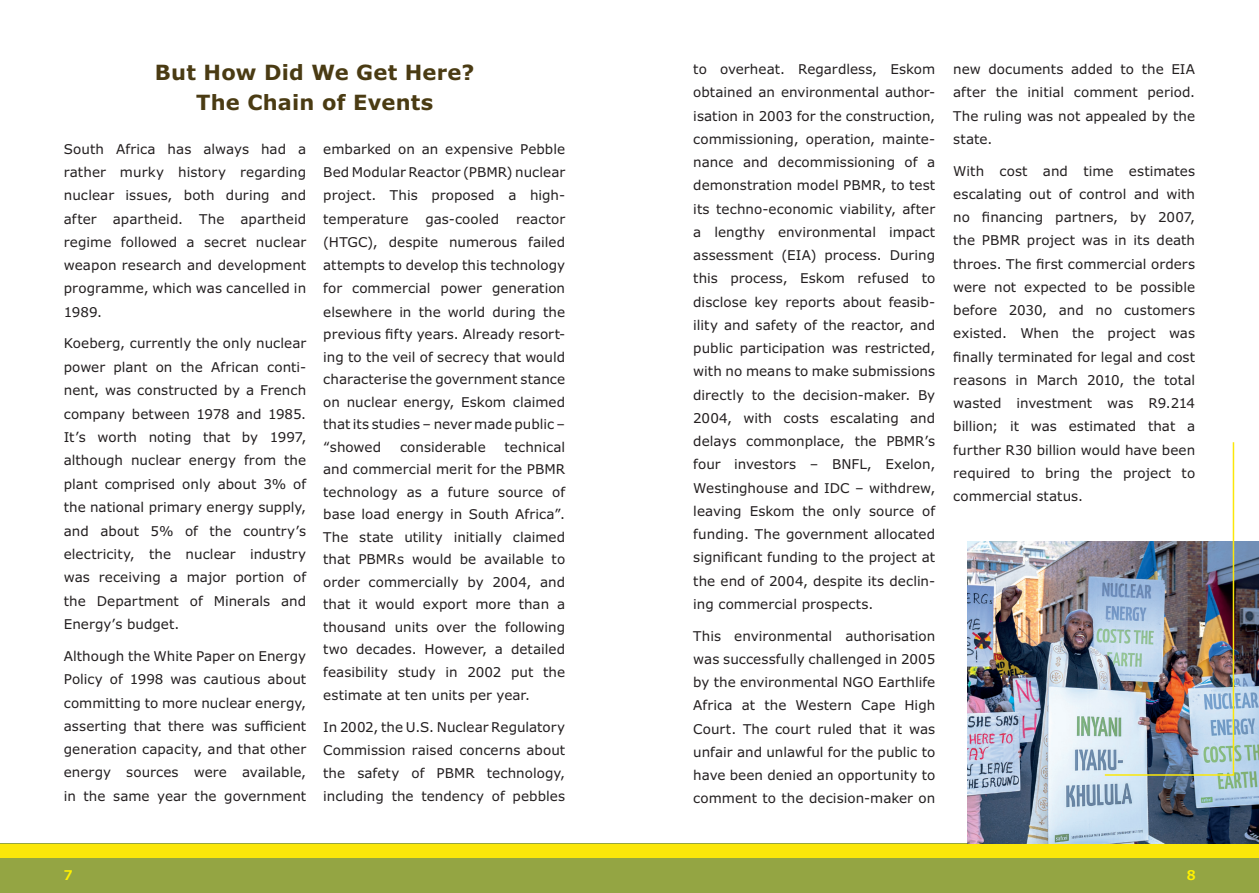
<style>
.page{position:relative;width:1259px;height:893px;background:#fff}
.page>*{position:absolute;margin:0;border:0;box-sizing:border-box;transform-origin:0 0}
.t1{font:700 21px/30px "Verdana Pro";letter-spacing:.01em;color:#4a3b13;text-align:center}
.t2{font:13.5px/23.2px "Verdana Pro";letter-spacing:.005em;color:#231f20;text-align:justify}
.t3{font:600 13.5px "Verdana Pro";color:#fff101}
</style>
<div class="page">
<div style="left:0;top:844px;width:1259px;height:49px;background:#94a543"></div>
<div style="left:0;top:844px;width:1259px;height:13px;background:#fbe709"></div>
<img style="left:967px;top:541px;width:292px;height:303px">
<img style="left:1103px;top:442px;width:132px;height:334px">
<h1 class="t1" style="left:155px;top:57px;width:321px">But How Did We Get Here?<br>The Chain of Events</h1>
<p class="t2" style="left:323px;top:138px;width:243px">embarked on an expensive Pebble Bed Modular Reactor (PBMR) nuclear project. This proposed a high&shy;temperature gas-cooled reactor (HTGC), despite numerous failed attempts to develop this technology for commercial power generation elsewhere in the world during the previous fifty years. Already resort&shy;ing to the veil of secrecy that would characterise the government stance on nuclear energy, Eskom claimed that its studies – never made public – “showed</p>
<p class="t2" style="left:64px;top:137px;width:244px">South Africa has always had a rather murky history regarding nuclear issues, both during and after apartheid. The apartheid regime followed a secret nuclear weapon research and development programme, which was cancelled in 1989.</p>
<p class="t2" style="left:64px;top:332px;width:244px">Koeberg, currently the only nuclear power plant on the African conti&shy;nent, was constructed by a French company between 1978 and 1985.<br>It’s worth noting that by 1997, although nuclear energy from the plant comprised only about 3% of the national primary energy supply, and about 5% of the country’s electricity, the nuclear industry was receiving a major portion of the Department of Minerals and Energy’s budget.</p>
<p class="t2" style="left:64px;top:645px;width:244px">Although the White Paper on Energy Policy of 1998 was cautious about committing to more nuclear energy, asserting that there was sufficient generation capacity, and that other energy sources were available, in the same year the government</p>
<p class="t2" style="left:323px;top:436px;width:243px;line-height:22.5px;text-indent:181px">technical and commercial merit for the PBMR technology as a future source of base load energy in South Africa”.<br>The state utility initially claimed that PBMRs would be available to order commercially by 2004, and that it would export more than a thousand units over the following two decades. However, a detailed feasibility study in 2002 put the estimate at ten units per year.</p>
<p class="t2" style="left:323px;top:715px;width:243px">In 2002, the U.S. Nuclear Regulatory Commission raised concerns about the safety of PBMR technology, including the tendency of pebbles</p>
<p class="t2" style="left:400px;top:435px;width:87px">considerable</p>
<p class="t2" style="left:693px;top:58px;width:243px;text-align:left">to overheat. Regardless, Eskom obtained an environmental author&shy;isation in 2003 for the construction, commissioning, operation, mainte&shy;nance and decommissioning of a demonstration model PBMR, to test its techno-economic viability, after a lengthy environmental impact assessment (EIA) process. During this process, Eskom refused to disclose key reports about feasib&shy;ility and safety of the reactor, and public participation was restricted, with no means to make submissions directly to the decision-maker. By 2004, with costs escalating and delays commonplace, the PBMR’s four investors – BNFL, Exelon, Westinghouse and IDC – withdrew, leaving Eskom the only source of funding. The government allocated significant funding to the project at the end of 2004, despite its declin&shy;ing commercial prospects.</p>
<p class="t2" style="left:693px;top:624px;width:243px">This environmental authorisation was successfully challenged in 2005 by the environmental NGO Earthlife Africa at the Western Cape High Court. The court ruled that it was unfair and unlawful for the public to have been denied an opportunity to comment to the decision-maker on</p>
<p class="t2" style="left:953px;top:58px;width:243px">new documents added to the EIA after the initial comment period.<br>The ruling was not appealed by the state.</p>
<p class="t2" style="left:953px;top:159px;width:243px">With cost and time estimates escalating out of control and with no financing partners, by 2007, the PBMR project was in its death throes. The first commercial orders were not expected to be possible before 2030, and no customers existed. When the project was finally terminated for legal and cost reasons in March 2010, the total wasted investment was R9.214 billion; it was estimated that a further R30 billion would have been required to bring the project to commercial status.</p>
<p class="t3" style="left:64px;top:866px;width:10px">7</p>
<p class="t3" style="left:1186px;top:866px;width:10px">8</p>
</div>
